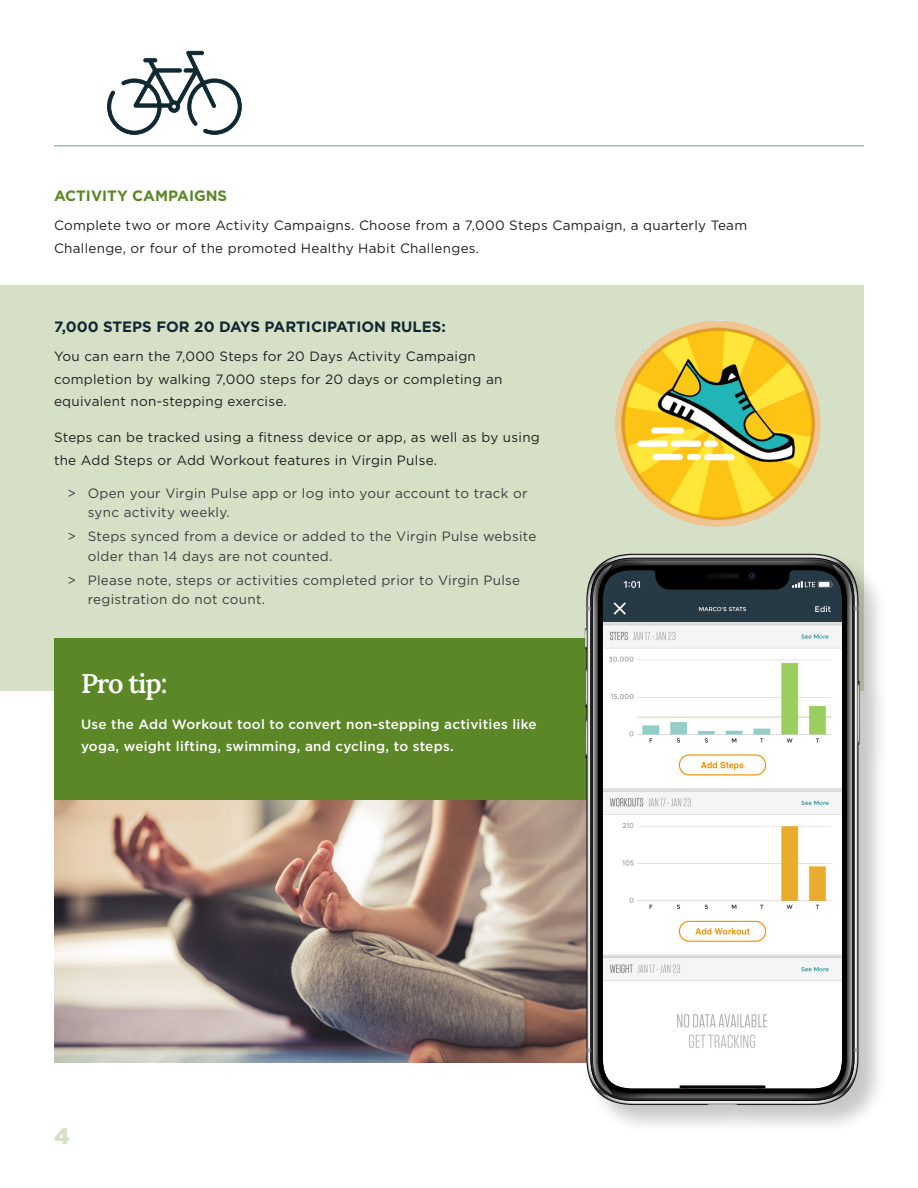
<style>
.page{position:relative;width:918px;height:1188px;background:#fff}
.page>*{position:absolute;margin:0;border:0;box-sizing:border-box;transform-origin:0 0}
._2016_Headline__Sm_G{font:600 27px "Lora";letter-spacing:-.04em;color:#fff}
.t1{font:900 22.5px "Gotham";color:#d5e0c6}
._2016_Subhead__Gotha{font:700 15px "Gotham";color:#0f2832}
._2016_Subhead__Gotha-2{font:700 15px "Gotham";color:#5c8727}
._2016_Body_Copy__Got{font:13.5px/22.5px "Gotham";letter-spacing:.02em;color:#231f20}
.t2{font:13.5px/19.5px "Gotham";letter-spacing:.02em;color:#3e3e3f}
._2016_Body_Copy__Got-2{font:500 13.5px/22.5px "Gotham";letter-spacing:.02em;color:#fff}
</style>
<div class="page">
<div style="left:0;top:286px;width:864px;height:405px;background:#d5e0c6"></div>
<img style="left:54px;top:800px;width:530px;height:263px">
<img style="left:615px;top:321px;width:206px;height:206px">
<div style="left:54px;top:639px;width:551px;height:161px;background:#5c8727"></div>
<div style="left:584px;top:553px;width:305px;height:581px;background:#231f20;opacity:.25"></div>
<svg style="left:585px;top:718px;width:1px;height:40px"></svg>
<svg style="left:585px;top:667px;width:1px;height:41px"></svg>
<svg style="left:858px;top:681px;width:2px;height:64px"></svg>
<svg style="left:593px;top:564px;width:259px;height:530px;background:#727272"></svg>
<svg style="left:598px;top:565px;width:249px;height:528px"></svg>
<svg style="left:586px;top:1034px;width:69px;height:71px"></svg>
<svg style="left:789px;top:1034px;width:69px;height:71px"></svg>
<svg style="left:585px;top:554px;width:70px;height:95px;background:#687072"></svg>
<svg style="left:789px;top:554px;width:69px;height:72px;background:#495458"></svg>
<svg style="left:706px;top:574px;width:33px;height:4px"></svg>
<svg style="left:748px;top:572px;width:8px;height:8px"></svg>
<hr style="left:54px;top:145px;width:810px;height:1px;background:#669c8b">
<svg style="left:107px;top:51px;width:135px;height:84px"></svg>
<p class="_2016_Subhead__Gotha-2" style="left:54px;top:186px;width:175px">ACTIVITY CAMPAIGNS</p>
<p class="_2016_Body_Copy__Got" style="left:54px;top:214px;width:695px">Complete two or more Activity Campaigns. Choose from a 7,000 Steps Campaign, a quarterly Team<br>Challenge, or four of the promoted Healthy Habit Challenges.</p>
<p class="_2016_Subhead__Gotha" style="left:54px;top:317px;width:394px">7,000 STEPS FOR 20 DAYS PARTICIPATION RULES:</p>
<p class="_2016_Body_Copy__Got" style="left:54px;top:345px;width:450px">You can earn the 7,000 Steps for 20 Days Activity Campaign completion by walking 7,000 steps for 20 days or completing an equivalent non-stepping exercise.</p>
<p class="_2016_Body_Copy__Got" style="left:54px;top:426px;width:487px">Steps can be tracked using a fitness device or app, as well as by using the Add Steps or Add Workout features in Virgin Pulse.</p>
<p class="t2" style="left:88px;top:483px;width:441px;text-indent:-20px">&gt; Open your Virgin Pulse app or log into your account to track or sync activity weekly.</p>
<p class="t2" style="left:88px;top:526px;width:450px;text-indent:-20px">&gt; Steps synced from a device or added to the Virgin Pulse website older than 14 days are not counted.</p>
<p class="t2" style="left:88px;top:570px;width:434px;text-indent:-20px">&gt; Please note, steps or activities completed prior to Virgin Pulse registration do not count.</p>
<p class="_2016_Headline__Sm_G" style="left:81px;top:663px;width:88px">Pro tip:</p>
<p class="_2016_Body_Copy__Got-2" style="left:81px;top:713px;width:457px">Use the Add Workout tool to convert non-stepping activities like yoga, weight lifting, swimming, and cycling, to steps.</p>
<h2 class="t1" style="left:54px;top:1123px;width:17px">4</h2>
</div>
